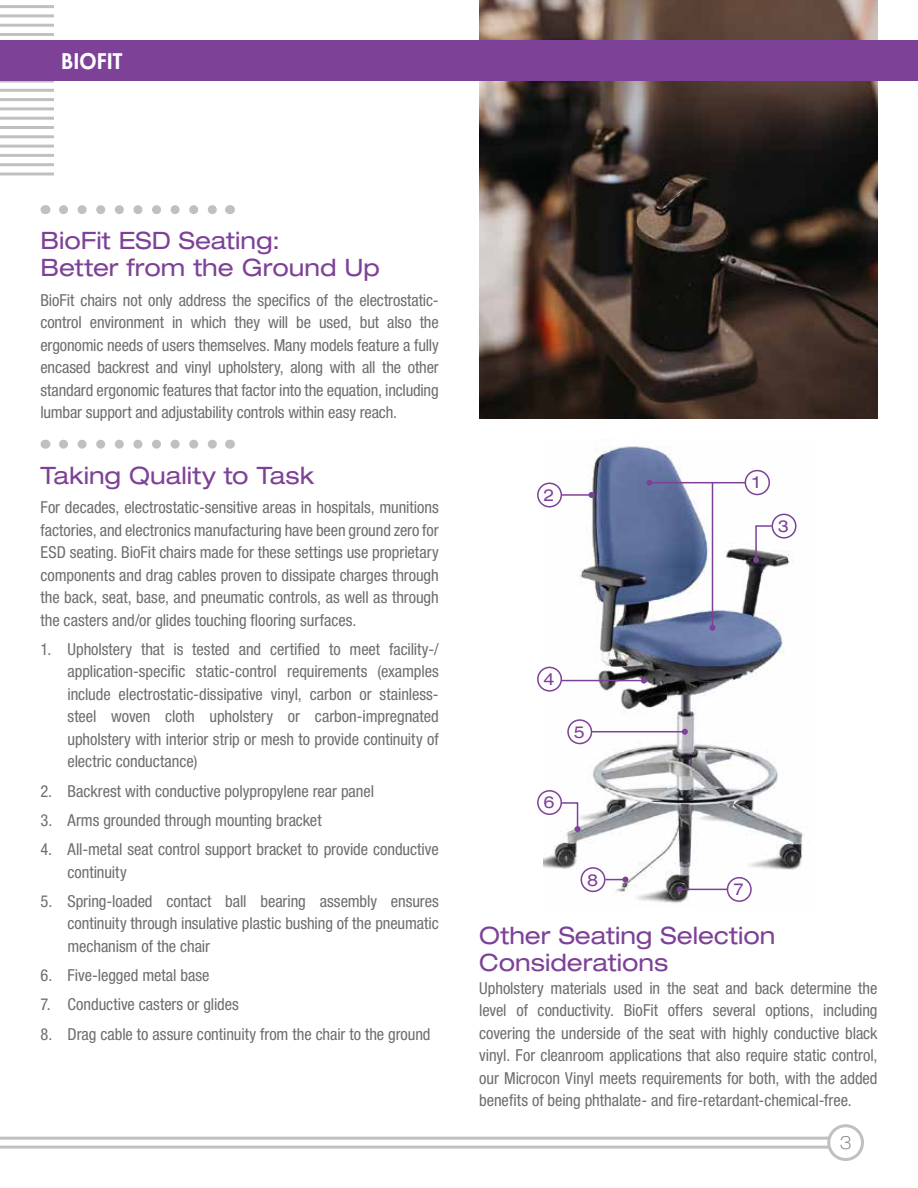
<style>
.page{position:relative;width:918px;height:1188px;background:#fff}
.page>*{position:absolute;margin:0;border:0;box-sizing:border-box;transform-origin:0 0}
.t1{font:expanded 24px/27px "Helvetica Neue LT Std";color:#7d4197}
.t2{font:800 21px "Futura Std";letter-spacing:.03em;color:#fff}
.t3{font:100 expanded 18px "Helvetica Neue LT Std";color:#6d6e70}
.t4{font:condensed 16.5px/22.5px "Helvetica Neue LT Std";letter-spacing:-.005em;color:#6d6e70;text-align:justify}
.t5{font:expanded 16.5px "Helvetica Neue LT Std";color:#7d4197}
</style>
<div class="page">
<hr style="left:0;top:0;width:54px;height:1px;background:#c1c0bf">
<hr style="left:0;top:5px;width:54px;height:3px;background:#c1c0bf">
<hr style="left:0;top:14px;width:54px;height:3px;background:#c1c0bf">
<hr style="left:0;top:24px;width:54px;height:3px;background:#c1c0bf">
<hr style="left:0;top:33px;width:54px;height:3px;background:#c1c0bf">
<hr style="left:0;top:80px;width:54px;height:2px;background:#c1c0bf">
<hr style="left:0;top:89px;width:54px;height:3px;background:#c1c0bf">
<hr style="left:0;top:98px;width:54px;height:3px;background:#c1c0bf">
<hr style="left:0;top:107px;width:54px;height:3px;background:#c1c0bf">
<hr style="left:0;top:117px;width:54px;height:3px;background:#c1c0bf">
<hr style="left:0;top:126px;width:54px;height:3px;background:#c1c0bf">
<hr style="left:0;top:135px;width:54px;height:3px;background:#c1c0bf">
<hr style="left:0;top:145px;width:54px;height:3px;background:#c1c0bf">
<hr style="left:0;top:154px;width:54px;height:3px;background:#c1c0bf">
<hr style="left:0;top:163px;width:54px;height:3px;background:#c1c0bf">
<svg style="left:0;top:172px;width:54px;height:4px"></svg>
<hr style="left:0;top:1146px;width:829px;height:3px;background:#c1c0bf">
<hr style="left:0;top:1137px;width:829px;height:3px;background:#c1c0bf">
<div style="left:827px;top:1124px;width:37px;height:37px;border:3px solid #c1c0bf;border-radius:50%"></div>
<img style="left:479px;top:0;width:398px;height:418px">
<svg style="left:63px;top:205px;width:154px;height:9px"></svg>
<svg style="left:63px;top:440px;width:154px;height:9px"></svg>
<div style="left:0;top:40px;width:918px;height:41px;background:#7d4197"></div>
<img style="left:543px;top:446px;width:261px;height:457px">
<div style="left:745px;top:470px;width:25px;height:25px;border:2px solid #7d4197;border-radius:50%"></div>
<hr style="left:649px;top:482px;width:97px;height:1px;background:#7d4197">
<svg style="left:646px;top:480px;width:6px;height:6px"></svg>
<div style="left:537px;top:483px;width:25px;height:25px;border:2px solid #7d4197;border-radius:50%"></div>
<hr style="left:562px;top:494px;width:30px;height:2px;background:#7d4197">
<svg style="left:589px;top:492px;width:6px;height:6px"></svg>
<div style="left:772px;top:514px;width:25px;height:25px;border:2px solid #7d4197;border-radius:50%"></div>
<svg style="left:753px;top:525px;width:20px;height:38px"></svg>
<div style="left:537px;top:667px;width:25px;height:25px;border:2px solid #7d4197;border-radius:50%"></div>
<hr style="left:562px;top:680px;width:82px;height:1px;background:#7d4197">
<svg style="left:641px;top:678px;width:6px;height:6px"></svg>
<div style="left:567px;top:719px;width:25px;height:25px;border:2px solid #7d4197;border-radius:50%"></div>
<hr style="left:592px;top:731px;width:93px;height:1px;background:#7d4197">
<svg style="left:682px;top:729px;width:6px;height:6px"></svg>
<div style="left:537px;top:790px;width:25px;height:25px;border:2px solid #7d4197;border-radius:50%"></div>
<svg style="left:560px;top:801px;width:21px;height:31px"></svg>
<div style="left:727px;top:877px;width:25px;height:25px;border:2px solid #7d4197;border-radius:50%"></div>
<hr style="left:680px;top:889px;width:48px;height:1px;background:#7d4197">
<svg style="left:677px;top:886px;width:6px;height:6px"></svg>
<div style="left:581px;top:867px;width:24px;height:25px;border:2px solid #7d4197;border-radius:50%"></div>
<svg style="left:605px;top:877px;width:23px;height:6px"></svg>
<hr style="left:712px;top:483px;width:1px;height:145px;background:#7d4197">
<svg style="left:709px;top:625px;width:6px;height:6px"></svg>
<p class="t2" style="left:62px;top:48px;width:62px">BIOFIT</p>
<h1 class="t1" style="left:40px;top:227px;width:341px">BioFit ESD Seating:<br>Better from the Ground Up</h1>
<p class="t4" style="left:40px;top:288px;width:400px">BioFit chairs not only address the specifics of the electrostatic&shy;control environment in which they will be used, but also the ergonomic needs of users themselves. Many models feature a fully encased backrest and vinyl upholstery, along with all the other standard ergonomic features that factor into the equation, including lumbar support and adjustability controls within easy reach.</p>
<h1 class="t1" style="left:40px;top:461px;width:275px">Taking Quality to Task</h1>
<p class="t4" style="left:40px;top:496px;width:400px">For decades, electrostatic-sensitive areas in hospitals, munitions factories, and electronics manufacturing have been ground zero for ESD seating. BioFit chairs made for these settings use proprietary components and drag cables proven to dissipate charges through the back, seat, base, and pneumatic controls, as well as through the casters and/or glides touching flooring surfaces.</p>
<p class="t4" style="left:67px;top:638px;width:373px;text-indent:-27px">1. Upholstery that is tested and certified to meet facility-/ application-specific static-control requirements (examples include electrostatic-dissipative vinyl, carbon or stainless&shy;steel woven cloth upholstery or carbon-impregnated upholstery with interior strip or mesh to provide continuity of electric conductance)</p>
<p class="t4" style="left:40px;top:779px;width:335px">2. Backrest with conductive polypropylene rear panel</p>
<p class="t4" style="left:40px;top:809px;width:283px">3. Arms grounded through mounting bracket</p>
<p class="t4" style="left:67px;top:838px;width:373px;text-indent:-27px">4. All-metal seat control support bracket to provide conductive continuity</p>
<p class="t4" style="left:67px;top:890px;width:373px;text-indent:-27px">5. Spring-loaded contact ball bearing assembly ensures continuity through insulative plastic bushing of the pneumatic mechanism of the chair</p>
<p class="t4" style="left:40px;top:964px;width:171px">6. Five-legged metal base</p>
<p class="t4" style="left:40px;top:993px;width:200px">7. Conductive casters or glides</p>
<p class="t4" style="left:40px;top:1022px;width:392px">8. Drag cable to assure continuity from the chair to the ground</p>
<p class="t5" style="left:544px;top:485px;width:13px">2</p>
<p class="t5" style="left:544px;top:669px;width:13px">4</p>
<p class="t5" style="left:574px;top:722px;width:13px">5</p>
<p class="t5" style="left:544px;top:793px;width:13px">6</p>
<p class="t5" style="left:587px;top:870px;width:13px">8</p>
<p class="t5" style="left:753px;top:473px;width:9px">1</p>
<p class="t5" style="left:778px;top:516px;width:13px">3</p>
<p class="t5" style="left:734px;top:879px;width:11px">7</p>
<h1 class="t1" style="left:479px;top:922px;width:298px">Other Seating Selection<br>Considerations</h1>
<p class="t4" style="left:479px;top:977px;width:400px">Upholstery materials used in the seat and back determine the level of conductivity. BioFit offers several options, including covering the underside of the seat with highly conductive black vinyl. For cleanroom applications that also require static control, our Microcon Vinyl meets requirements for both, with the added benefits of being phthalate- and fire-retardant-chemical-free.</p>
<p class="t3" style="left:840px;top:1132px;width:13px">3</p>
</div>
